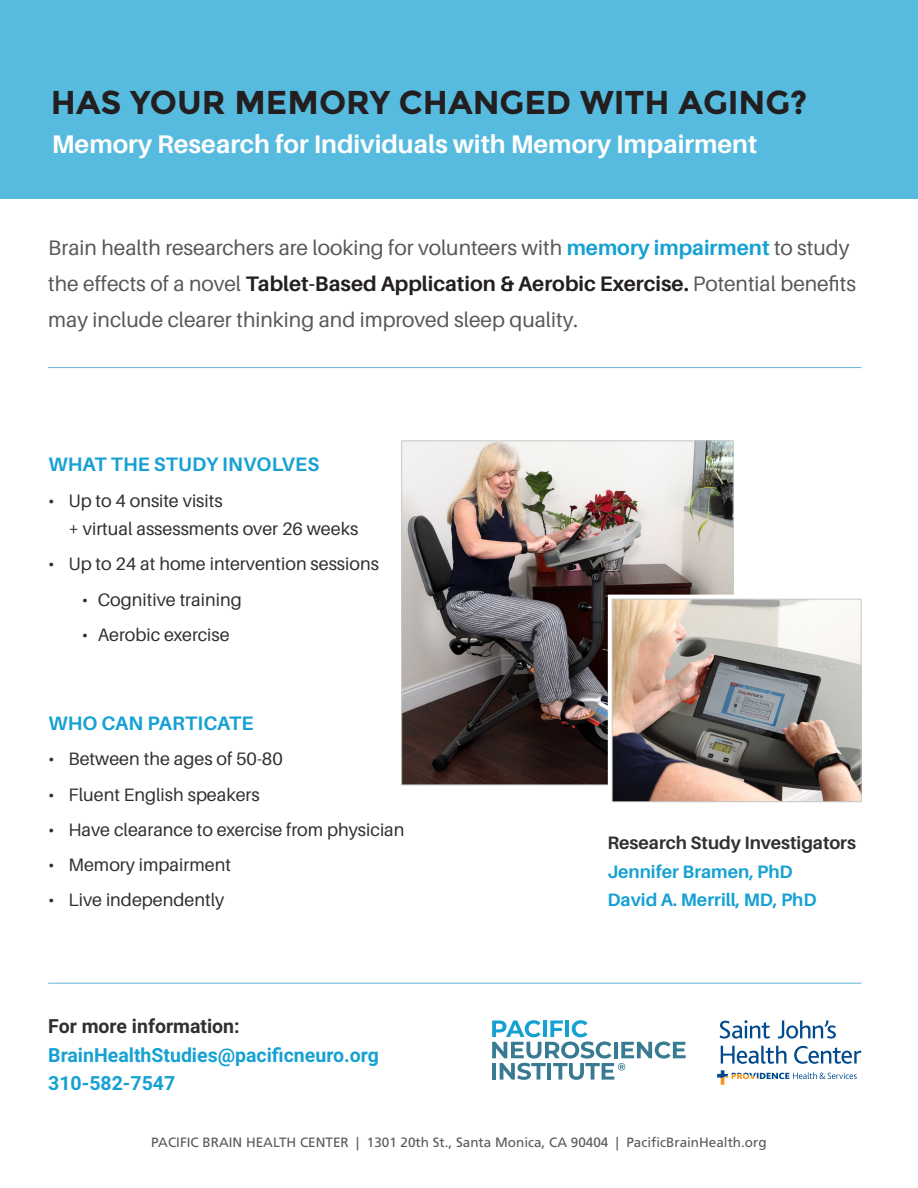
<style>
.page{position:relative;width:918px;height:1188px;background:#fff}
.page>*{position:absolute;margin:0;border:0;box-sizing:border-box;transform-origin:0 0}
.t1{font:700 33px "Montserrat";color:#231f20}
.t2{font:700 25.5px "Aileron";color:#fff}
.t3{font:21px/36px "Aileron";color:#57585a}
.t4{font:700 19.5px/28.5px "Roboto";color:#16a1d3}
.t5{font:700 19.5px "Aileron";letter-spacing:.01em;color:#16a1d3}
.t6{font:18px/28.5px "Aileron";color:#312f30}
.t7{font:700 18px/28.5px "Aileron";color:#16a1d3}
.t8{font:700 18px "Aileron";color:#312f30}
.t9{font:13.5px "Frutiger LT Std";color:#57585a}
.s1{font-weight:700;color:#16a1d3}
.s2{font-weight:700;color:#231f20}
.s3{color:#312f30}
</style>
<div class="page">
<div style="left:0;top:0;width:918px;height:199px;background:#57bbdf"></div>
<svg style="left:721px;top:1046px;width:66px;height:18px"></svg>
<svg style="left:794px;top:1046px;width:68px;height:18px"></svg>
<svg style="left:717px;top:1070px;width:140px;height:15px"></svg>
<svg style="left:720px;top:1020px;width:50px;height:19px"></svg>
<svg style="left:778px;top:1021px;width:58px;height:18px"></svg>
<hr style="left:48px;top:983px;width:813px;height:1px;background:#64b3dc">
<hr style="left:48px;top:367px;width:813px;height:1px;background:#64b3dc">
<svg style="left:492px;top:1020px;width:194px;height:60px"></svg>
<img style="left:403px;top:443px;width:329px;height:340px">
<svg style="left:608px;top:595px;width:243px;height:208px"></svg>
<img style="left:614px;top:601px;width:245px;height:199px">
<div style="left:612px;top:599px;width:249px;height:203px;border:1px solid #c7c8ca"></div>
<p class="t1" style="left:51px;top:83px;width:758px">HAS YOUR MEMORY CHANGED WITH AGING?</p>
<p class="t2" style="left:52px;top:130px;width:707px">Memory Research for Individuals with Memory Impairment</p>
<p class="t3" style="left:48px;top:230px;width:809px">Brain health researchers are looking for volunteers with <span class="s1">memory impairment</span> to study the effects of a novel <span class="s2">Tablet-Based Application &amp; Aerobic Exercise.</span> Potential benefits may include clearer thinking and improved sleep quality.</p>
<p class="t5" style="left:48px;top:454px;width:272px">WHAT THE STUDY INVOLVES</p>
<p class="t6" style="left:68px;top:486px;width:291px;text-indent:-20px">• Up to 4 onsite visits<br>+ virtual assessments over 26 weeks</p>
<p class="t6" style="left:48px;top:550px;width:332px">• Up to 24 at home intervention sessions</p>
<p class="t6" style="left:82px;top:585px;width:161px">• Cognitive training</p>
<p class="t6" style="left:82px;top:621px;width:149px">• Aerobic exercise</p>
<p class="t5" style="left:48px;top:712px;width:207px">WHO CAN PARTICATE</p>
<p class="t6" style="left:48px;top:745px;width:236px">• Between the ages of 50-80</p>
<p class="t6" style="left:48px;top:780px;width:213px">• Fluent English speakers</p>
<p class="t6" style="left:48px;top:816px;width:358px">• Have clearance to exercise from physician</p>
<p class="t6" style="left:48px;top:851px;width:184px">• Memory impairment</p>
<p class="t6" style="left:48px;top:886px;width:178px">• Live independently</p>
<p class="t4" style="left:48px;top:1011px;width:332px"><span class="s3">For more information:<br></span>BrainHealthStudies@pacificneuro.org</p>
<p class="t4" style="left:48px;top:1068px;width:129px">310-582-7547</p>
<p class="t8" style="left:607px;top:833px;width:250px">Research Study Investigators</p>
<p class="t7" style="left:607px;top:857px;width:211px">Jennifer Bramen, PhD<br>David A. Merrill, MD, PhD</p>
<p class="t9" style="left:151px;top:1134px;width:617px">PACIFIC BRAIN HEALTH CENTER | 1301 20th St., Santa Monica, CA 90404 | PacificBrainHealth.org</p>
</div>
